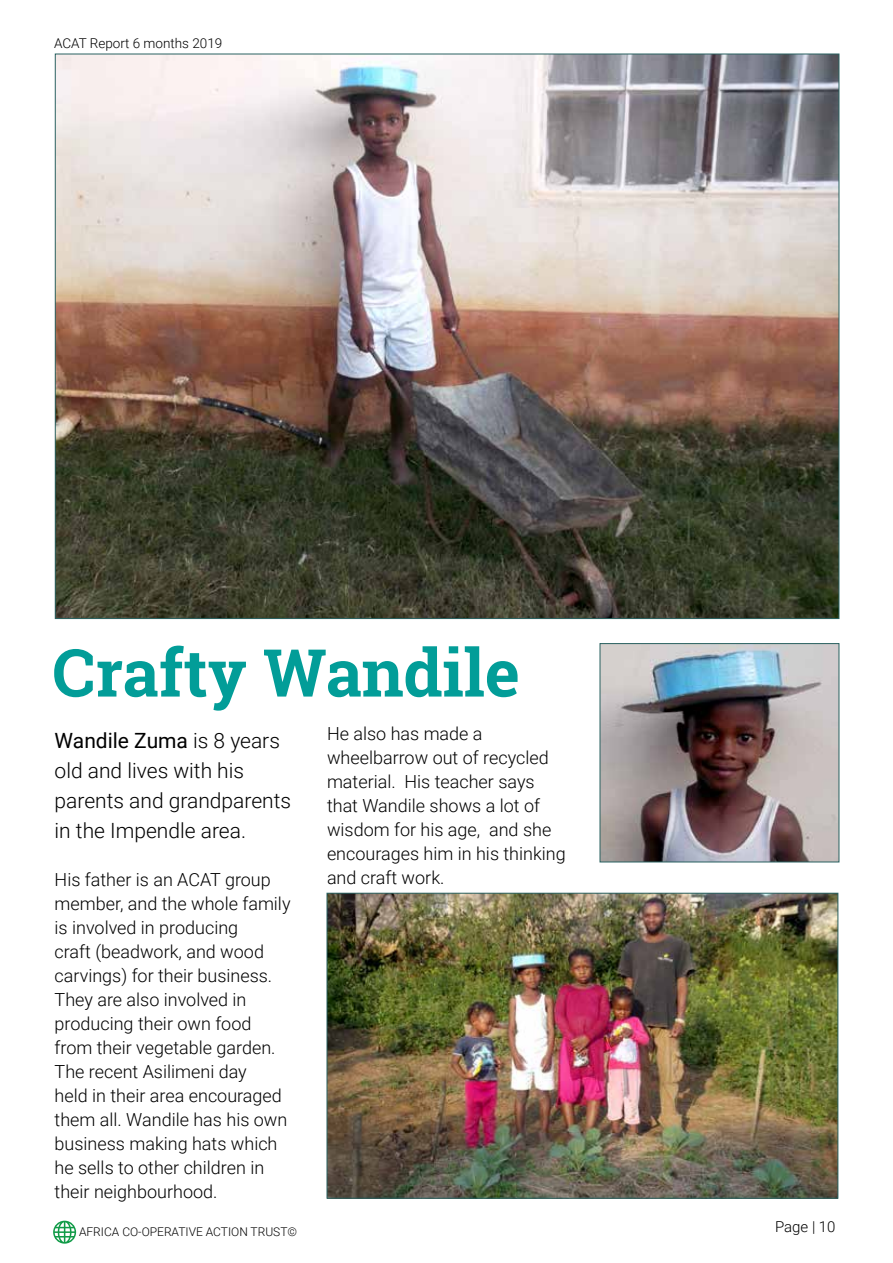
<style>
.page{position:relative;width:893px;height:1263px;background:#fff}
.page>*{position:absolute;margin:0;border:0;box-sizing:border-box;transform-origin:0 0}
.t1{font:700 66px "Roboto Slab";color:#029d98}
.t2{font:300 21px/30px "Roboto";color:#000}
.t3{font:300 18px/24px "Roboto";color:#000}
.t4{font:300 15px "Roboto";color:#000}
.t5{font:300 13.5px "Roboto";color:#000}
.t6{font:300 12px "Roboto";color:#000}
.s1{font-weight:400}
</style>
<div class="page">
<svg style="left:53px;top:1221px;width:23px;height:22px"></svg>
<img style="left:329px;top:895px;width:507px;height:301px">
<div style="left:327px;top:893px;width:511px;height:305px;border:1px solid #2a6261"></div>
<img style="left:57px;top:56px;width:780px;height:561px">
<img style="left:602px;top:645px;width:235px;height:215px">
<div style="left:600px;top:643px;width:239px;height:219px;border:1px solid #2a6261"></div>
<p class="t5" style="left:54px;top:34px;width:170px">ACAT Report 6 months 2019</p>
<h1 class="t1" style="left:53px;top:627px;width:469px">Crafty Wandile</h1>
<p class="t2" style="left:55px;top:725px;width:238px"><span class="s1">Wandile Zuma</span> is 8 years old and lives with his parents and grandparents in the Impendle area.</p>
<p class="t3" style="left:55px;top:867px;width:237px">His father is an ACAT group member, and the whole family is involved in producing<br>craft (beadwork, and wood carvings) for their business.<br>They are also involved in producing their own food from their vegetable garden.<br>The recent Asilimeni day<br>held in their area encouraged them all. Wandile has his own business making hats which he sells to other children in their neighbourhood.</p>
<p class="t3" style="left:327px;top:721px;width:240px">He also has made a wheelbarrow out of recycled material. His teacher says that Wandile shows a lot of wisdom for his age, and she encourages him in his thinking and craft work.</p>
<p class="t6" style="left:79px;top:1223px;width:220px">AFRICA CO-OPERATIVE ACTION TRUST©</p>
<p class="t4" style="left:775px;top:1216px;width:62px">Page | 10</p>
</div>
